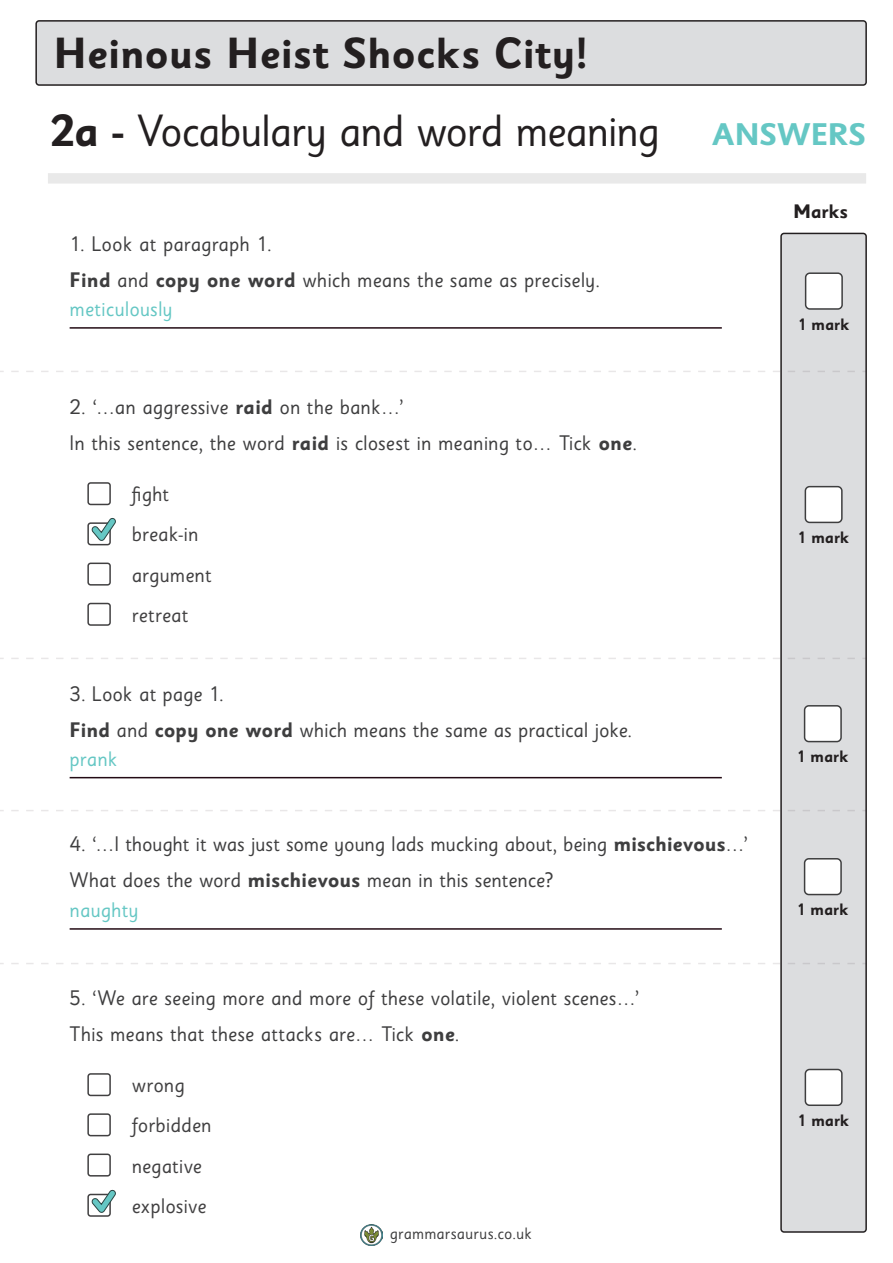
<style>
.page{position:relative;width:893px;height:1263px;background:#fff}
.page>*{position:absolute;margin:0;border:0;box-sizing:border-box;transform-origin:0 0}
.t1{font:45px "Sassoon Sans Rg";letter-spacing:-.035em;color:#231f20}
.t2{font:700 43.5px "Sassoon Sans Rg";letter-spacing:-.005em;color:#231f20}
.t3{font:700 31.2px "Sassoon Sans Rg";color:#65c7c4}
.t4{font:21px/36px "Sassoon Sans Rg";letter-spacing:-.005em;color:#3e3e3f}
.t5{font:21px/40.5px "Sassoon Sans Rg";letter-spacing:-.005em;color:#414041}
.t6{font:21px "Sassoon Sans Rg";letter-spacing:-.005em;color:#65c7c4}
.t7{font:700 19.5px "Sassoon Sans Rg";letter-spacing:-.02em;color:#231f20}
.t8{font:700 16.5px "Sassoon Sans Rg";letter-spacing:-.025em;color:#231f20}
.t9{font:16.5px "Sassoon Sans Rg";color:#3e3e3f}
.s1{font-weight:700}
</style>
<div class="page">
<img style="left:361px;top:1224px;width:21px;height:22px">
<div style="left:36px;top:21px;width:830px;height:64px;background:#dcdddf;border-radius:3px"></div>
<div style="left:35px;top:20px;width:832px;height:66px;border:2px solid #231f20;border-radius:3px"></div>
<div style="left:87px;top:482px;width:24px;height:23px;border:2px solid #414041;border-radius:3px"></div>
<div style="left:87px;top:522px;width:24px;height:23px;border:2px solid #414041;border-radius:3px"></div>
<div style="left:87px;top:563px;width:24px;height:23px;border:2px solid #414041;border-radius:3px"></div>
<div style="left:87px;top:603px;width:24px;height:23px;border:2px solid #414041;border-radius:3px"></div>
<div style="left:87px;top:1073px;width:24px;height:23px;border:2px solid #414041;border-radius:3px"></div>
<div style="left:87px;top:1113px;width:24px;height:23px;border:2px solid #414041;border-radius:3px"></div>
<div style="left:87px;top:1153px;width:24px;height:23px;border:2px solid #414041;border-radius:3px"></div>
<div style="left:87px;top:1194px;width:24px;height:23px;border:2px solid #414041;border-radius:3px"></div>
<hr style="left:70px;top:928px;width:652px;height:2px;background:#230b15">
<hr style="left:70px;top:777px;width:652px;height:1px;background:#230b15">
<hr style="left:70px;top:327px;width:652px;height:2px;background:#230b15">
<div style="left:48px;top:173px;width:818px;height:11px;background:#e9e9e9"></div>
<div style="left:781px;top:233px;width:85px;height:999px;background:#dcdddf;border-radius:3px"></div>
<div style="left:780px;top:233px;width:87px;height:1000px;border:2px solid #231f20;border-radius:3px"></div>
<div style="left:806px;top:273px;width:36px;height:36px;background:#fff;border-radius:4px"></div>
<div style="left:805px;top:272px;width:38px;height:38px;border:2px solid #3e3e3f;border-radius:4px"></div>
<svg style="left:11px;top:371px;width:855px;height:1px"></svg>
<svg style="left:11px;top:810px;width:855px;height:1px"></svg>
<svg style="left:11px;top:963px;width:855px;height:1px"></svg>
<div style="left:805px;top:859px;width:36px;height:35px;background:#fff;border-radius:4px"></div>
<div style="left:804px;top:858px;width:38px;height:37px;border:2px solid #3e3e3f;border-radius:4px"></div>
<svg style="left:11px;top:658px;width:855px;height:1px"></svg>
<div style="left:805px;top:706px;width:36px;height:35px;background:#fff;border-radius:4px"></div>
<div style="left:804px;top:705px;width:38px;height:37px;border:2px solid #3e3e3f;border-radius:4px"></div>
<div style="left:805px;top:487px;width:37px;height:35px;background:#fff;border-radius:4px"></div>
<div style="left:805px;top:486px;width:38px;height:37px;border:2px solid #3e3e3f;border-radius:4px"></div>
<div style="left:805px;top:1069px;width:37px;height:36px;background:#fff;border-radius:4px"></div>
<div style="left:805px;top:1069px;width:38px;height:37px;border:2px solid #3e3e3f;border-radius:4px"></div>
<svg style="left:91px;top:518px;width:25px;height:23px"></svg>
<svg style="left:91px;top:1189px;width:25px;height:24px"></svg>
<h2 class="t2" style="left:53px;top:28px;width:536px">Heinous Heist Shocks City!</h2>
<h1 class="t1" style="left:50px;top:105px;width:611px"><span class="s1">2a -</span> Vocabulary and word meaning</h1>
<p class="t4" style="left:70px;top:227px;width:532px">1. Look at paragraph 1.<br><span class="s1">Find</span> and <span class="s1">copy one word</span> which means the same as precisely.</p>
<p class="t6" style="left:70px;top:298px;width:105px">meticulously</p>
<p class="t4" style="left:70px;top:389px;width:569px">2. ‘…an aggressive <span class="s1">raid</span> on the bank…’<br>In this sentence, the word <span class="s1">raid</span> is closest in meaning to… Tick <span class="s1">one</span>.</p>
<p class="t5" style="left:132px;top:474px;width:82px">fight break-in argument retreat</p>
<p class="t4" style="left:70px;top:676px;width:564px">3. Look at page 1.<br><span class="s1">Find</span> and <span class="s1">copy one word</span> which means the same as practical joke.</p>
<p class="t6" style="left:70px;top:747px;width:50px">prank</p>
<h3 class="t3" style="left:712px;top:117px;width:155px">ANSWERS</h3>
<p class="t7" style="left:793px;top:200px;width:57px">Marks</p>
<p class="t8" style="left:798px;top:315px;width:54px">1 mark</p>
<p class="t8" style="left:798px;top:528px;width:54px">1 mark</p>
<p class="t8" style="left:797px;top:747px;width:54px">1 mark</p>
<p class="t4" style="left:70px;top:827px;width:680px">4. ‘…I thought it was just some young lads mucking about, being <span class="s1">mischievous</span>…’<br>What does the word <span class="s1">mischievous</span> mean in this sentence?</p>
<p class="t6" style="left:70px;top:898px;width:70px">naughty</p>
<p class="t4" style="left:70px;top:980px;width:571px">5. ‘We are seeing more and more of these volatile, violent scenes…’<br>This means that these attacks are… Tick <span class="s1">one</span>.</p>
<p class="t5" style="left:132px;top:1065px;width:81px">wrong forbidden negative explosive</p>
<p class="t9" style="left:390px;top:1224px;width:144px">grammarsaurus.co.uk</p>
<p class="t8" style="left:797px;top:900px;width:54px">1 mark</p>
<p class="t8" style="left:798px;top:1111px;width:54px">1 mark</p>
</div>
